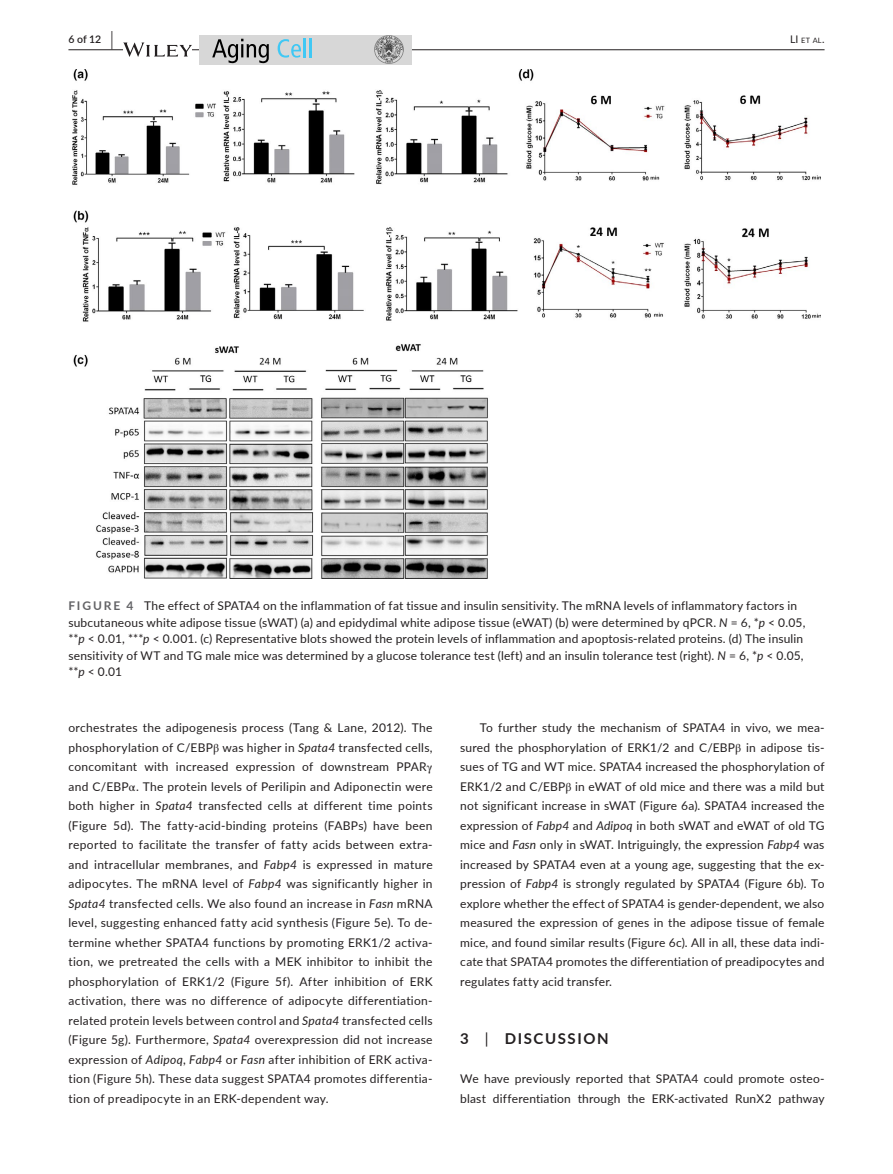
<style>
.page{position:relative;width:893px;height:1174px;background:#fff}
.page>*{position:absolute;margin:0;border:0;box-sizing:border-box;transform-origin:0 0}
.t1{font:700 15px "Lato";letter-spacing:.11em;color:#231f20}
.t2{font:12px/19.5px "Lato";letter-spacing:.015em;color:#231f20;text-align:justify}
.t3{font:600 10.5px "Lato";color:#231f20}
.t4{font:7.35px "Lato";color:#231f20}
.s1{font-size:19.5px}
.s2{font-size:10.5px}
.s3{font-weight:700;color:#636366}
.s4{font-style:italic}
.s5{font-family:"STIX"}
.s6{font-weight:400}
</style>
<div class="page">
<hr style="left:68px;top:49px;width:756px;height:1px;background:#231f20">
<svg style="left:123px;top:42px;width:69px;height:15px"></svg>
<div style="left:200px;top:35px;width:212px;height:29px;background:#d7d7d7"></div>
<svg style="left:212px;top:39px;width:57px;height:24px"></svg>
<svg style="left:278px;top:38px;width:28px;height:20px"></svg>
<hr style="left:309px;top:38px;width:3px;height:19px;background:#40c8f4">
<img style="left:375px;top:35px;width:28px;height:29px">
<img style="left:72px;top:69px;width:749px;height:509px">
<p class="t3" style="left:68px;top:31px;width:46px">6 of 12 <span class="s1">|</span></p>
<p class="t4" style="left:790px;top:35px;width:36px"><span class="s2">LI</span> et al<span class="s2">.</span></p>
<p class="t2" style="left:68px;top:597px;width:738px;line-height:16.5px;text-align:left"><span class="s3">FIGURE 4</span> The effect of SPATA4 on the inflammation of fat tissue and insulin sensitivity. The mRNA levels of inflammatory factors in subcutaneous white adipose tissue (sWAT) (a) and epidydimal white adipose tissue (eWAT) (b) were determined by qPCR. <span class="s4">N</span> = 6, *<span class="s4">p</span> &lt; 0.05, **<span class="s4">p</span> &lt; 0.01, ***<span class="s4">p</span> &lt; 0.001. (c) Representative blots showed the protein levels of inflammation and apoptosis-related proteins. (d) The insulin sensitivity of WT and TG male mice was determined by a glucose tolerance test (left) and an insulin tolerance test (right). <span class="s4">N</span> = 6, *<span class="s4">p</span> &lt; 0.05, **<span class="s4">p</span> &lt; 0.01</p>
<p class="t2" style="left:68px;top:717px;width:366px">orchestrates the adipogenesis process (Tang &amp; Lane, 2012). The phosphorylation of C/EBP<span class="s5">β</span> was higher in <span class="s4">Spata4</span> transfected cells, concomitant with increased expression of downstream PPAR<span class="s5">γ </span>and C/EBP<span class="s5">α</span>. The protein levels of Perilipin and Adiponectin were both higher in <span class="s4">Spata4</span> transfected cells at different time points (Figure 5d). The fatty-acid-binding proteins (FABPs) have been reported to facilitate the transfer of fatty acids between extra&shy;and intracellular membranes, and <span class="s4">Fabp4</span> is expressed in mature adipocytes. The mRNA level of <span class="s4">Fabp4</span> was significantly higher in <span class="s4">Spata4</span> transfected cells. We also found an increase in <span class="s4">Fasn</span> mRNA level, suggesting enhanced fatty acid synthesis (Figure 5e). To de&shy;termine whether SPATA4 functions by promoting ERK1/2 activa&shy;tion, we pretreated the cells with a MEK inhibitor to inhibit the phosphorylation of ERK1/2 (Figure 5f). After inhibition of ERK activation, there was no difference of adipocyte differentiation&shy;related protein levels between control and <span class="s4">Spata4</span> transfected cells (Figure 5g). Furthermore, <span class="s4">Spata4</span> overexpression did not increase expression of <span class="s4">Adipoq</span>, <span class="s4">Fabp4</span> or <span class="s4">Fasn</span> after inhibition of ERK activa&shy;tion (Figure 5h). These data suggest SPATA4 promotes differentia&shy;tion of preadipocyte in an ERK-dependent way.</p>
<p class="t2" style="left:460px;top:717px;width:366px;text-indent:20px">To further study the mechanism of SPATA4 in vivo, we mea&shy;sured the phosphorylation of ERK1/2 and C/EBP<span class="s5">β</span> in adipose tis&shy;sues of TG and WT mice. SPATA4 increased the phosphorylation of ERK1/2 and C/EBP<span class="s5">β</span> in eWAT of old mice and there was a mild but not significant increase in sWAT (Figure 6a). SPATA4 increased the expression of <span class="s4">Fabp4</span> and <span class="s4">Adipoq</span> in both sWAT and eWAT of old TG mice and <span class="s4">Fasn</span> only in sWAT. Intriguingly, the expression <span class="s4">Fabp4</span> was increased by SPATA4 even at a young age, suggesting that the ex&shy;pression of <span class="s4">Fabp4</span> is strongly regulated by SPATA4 (Figure 6b). To explore whether the effect of SPATA4 is gender-dependent, we also measured the expression of genes in the adipose tissue of female mice, and found similar results (Figure 6c). All in all, these data indi&shy;cate that SPATA4 promotes the differentiation of preadipocytes and regulates fatty acid transfer.</p>
<p class="t1" style="left:460px;top:1028px;width:150px">3 <span class="s6">|</span> DISCUSSION</p>
<p class="t2" style="left:460px;top:1068px;width:366px">We have previously reported that SPATA4 could promote osteo&shy;blast differentiation through the ERK-activated RunX2 pathway</p>
</div>
